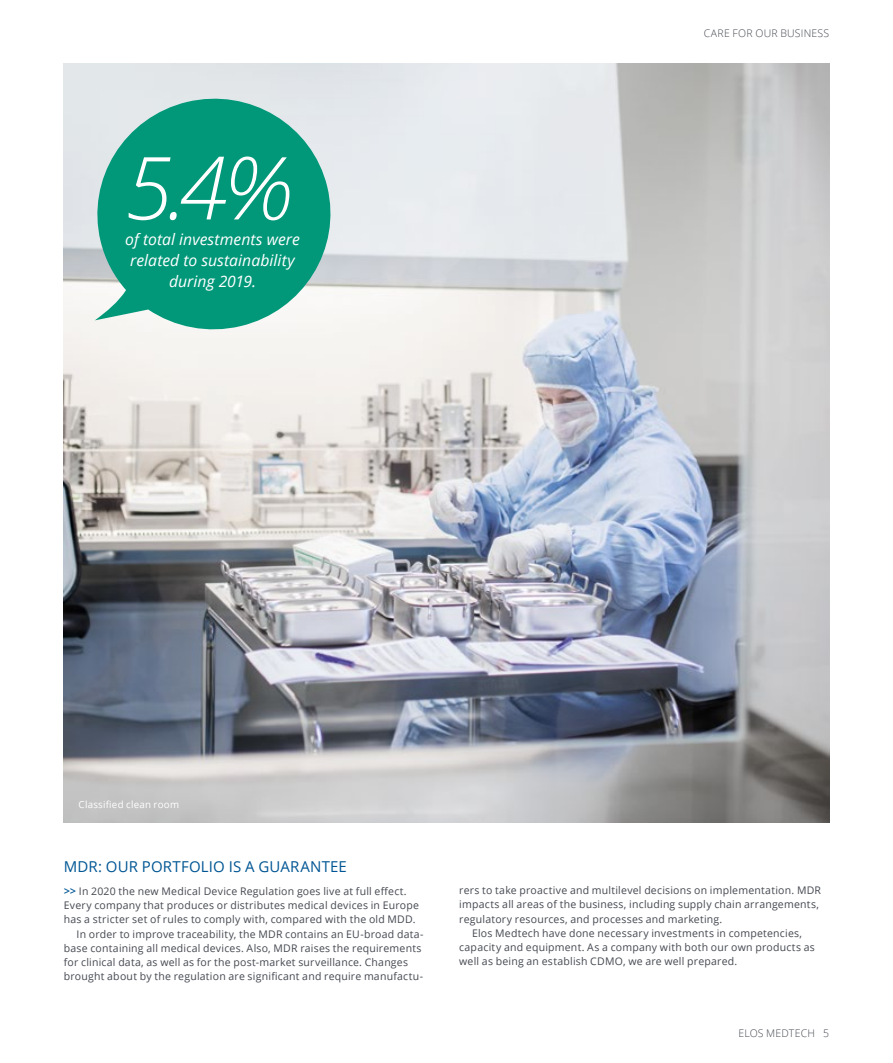
<style>
.page{position:relative;width:893px;height:1063px;background:#fff}
.page>*{position:absolute;margin:0;border:0;box-sizing:border-box;transform-origin:0 0}
.t1{font:italic 300 87px "Open Sans";color:#fff}
.t2{font:italic 15.75px/21px "Open Sans";color:#fff;text-align:center}
.t3{font:15px "Open Sans";letter-spacing:.01em;color:#005694}
.t4{font:10.5px "Open Sans";letter-spacing:.02em;color:#444850}
.t5{font:300 10.5px "Open Sans";letter-spacing:.02em;color:#444850}
.t6{font:9.75px "Open Sans";letter-spacing:.025em;color:#fff}
.s1{font-weight:600;font-style:italic;font-size:11.25px;color:#005694}
</style>
<div class="page">
<img style="left:64px;top:64px;width:765px;height:759px">
<svg style="left:86px;top:87px;width:256px;height:247px;background:#4cb29e"></svg>
<h1 class="t1" style="left:125px;top:128px;width:168px">5.4%</h1>
<h2 class="t2" style="left:125px;top:228px;width:176px">of total investments were related to sustainability during 2019.</h2>
<p class="t5" style="left:704px;top:26px;width:127px">CARE FOR OUR BUSINESS</p>
<p class="t6" style="left:79px;top:797px;width:102px">Classified clean room</p>
<h3 class="t3" style="left:64px;top:856px;width:285px">MDR: OUR PORTFOLIO IS A GUARANTEE</h3>
<p class="t4" style="left:64px;top:884px;width:344px"><span class="s1">&gt;&gt;</span> In 2020 the new Medical Device Regulation goes live at full effect.</p>
<p class="t4" style="left:64px;top:898px;width:357px">Every company that produces or distributes medical devices in Europe</p>
<p class="t4" style="left:64px;top:912px;width:353px">has a stricter set of rules to comply with, compared with the old MDD.</p>
<p class="t4" style="left:77px;top:927px;width:348px">In order to improve traceability, the MDR contains an EU-broad data-</p>
<p class="t4" style="left:64px;top:941px;width:359px">base containing all medical devices. Also, MDR raises the requirements</p>
<p class="t4" style="left:64px;top:955px;width:346px">for clinical data, as well as for the post-market surveillance. Changes</p>
<p class="t4" style="left:64px;top:969px;width:361px">brought about by the regulation are significant and require manufactu-</p>
<p class="t4" style="left:459px;top:883px;width:363px">rers to take proactive and multilevel decisions on implementation. MDR</p>
<p class="t4" style="left:459px;top:897px;width:361px">impacts all areas of the business, including supply chain arrangements,</p>
<p class="t4" style="left:459px;top:912px;width:265px">regulatory resources, and processes and marketing.</p>
<p class="t4" style="left:472px;top:926px;width:332px">Elos Medtech have done necessary investments in competencies,</p>
<p class="t4" style="left:459px;top:940px;width:357px">capacity and equipment. As a company with both our own products as</p>
<p class="t4" style="left:459px;top:954px;width:280px">well as being an establish CDMO, we are well prepared.</p>
<p class="t5" style="left:738px;top:1026px;width:92px">ELOS MEDTECH 5</p>
</div>
